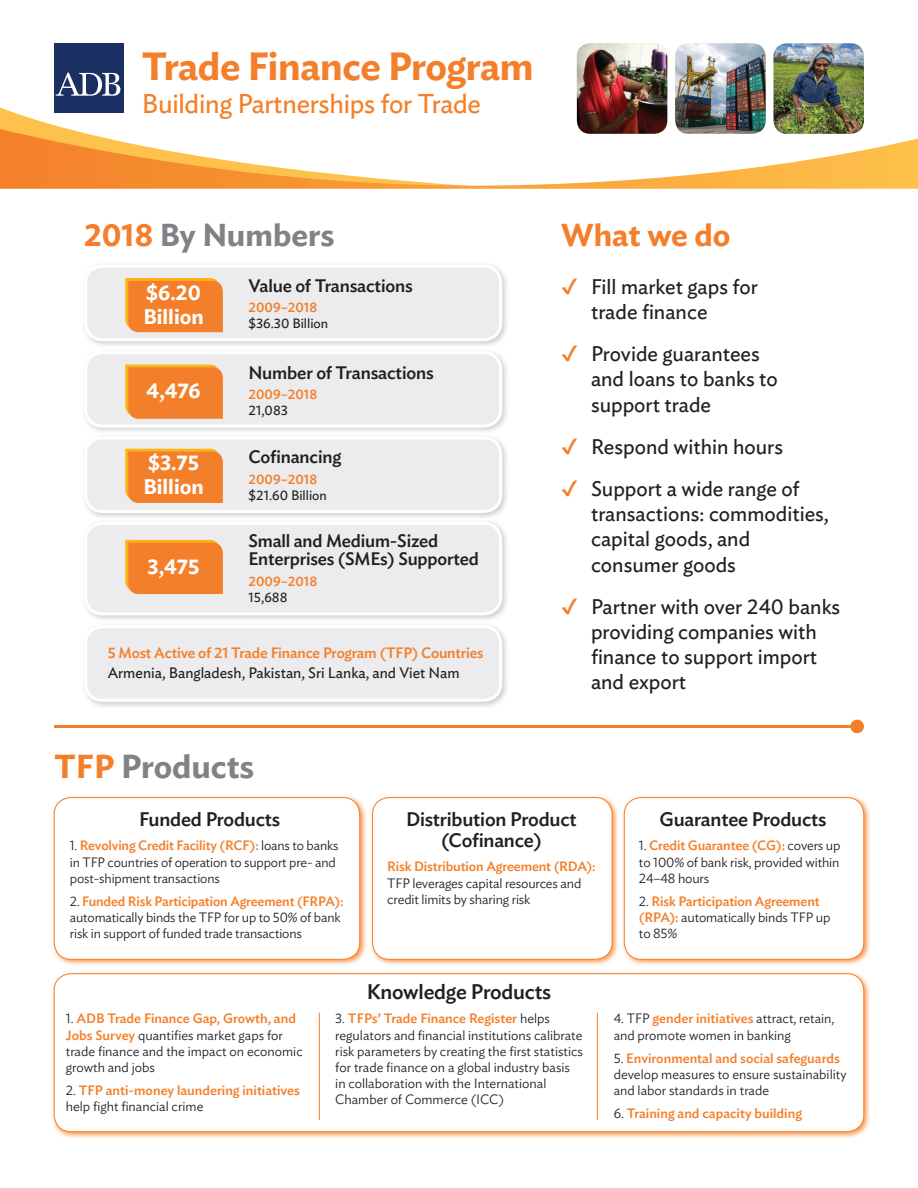
<style>
.page{position:relative;width:918px;height:1188px;background:#fff}
.page>*{position:absolute;margin:0;border:0;box-sizing:border-box;transform-origin:0 0}
.t1{font:600 39px "Ideal Sans";letter-spacing:-.01em;color:#f47f2a}
.t2{font:600 33px "Ideal Sans";color:#808285}
.t3{font:600 31.5px "Ideal Sans";color:#808285}
.t4{font:600 31.5px "Ideal Sans";color:#f47f2a}
.t5{font:27px "Ideal Sans";letter-spacing:-.01em;color:#f47f28}
.t6{font:21px/25.2px "Ideal Sans";color:#231f20}
.t7{font:600 21px/24px "Ideal Sans";color:#fff}
.t8{font:500 21px "Ideal Sans";letter-spacing:-.01em;color:#231f20}
.t9{font:500 19.5px/21px "Ideal Sans";letter-spacing:-.01em;color:#231f20;text-align:center}
.t10{font:500 18px/18px "Ideal Sans";letter-spacing:-.01em;color:#231f20}
.t11{font:500 15px "Ideal Sans";letter-spacing:-.01em;color:#f47f2a}
.t12{font:15px "Ideal Sans";color:#231f20}
.t13{font:300 13.5px/16.2px "Ideal Sans";color:#231f20}
.t14{font:500 13.5px/16.2px "Ideal Sans";color:#f47f2a}
.t15{font:13.5px "Ideal Sans";color:#231f20}
.s1{color:#f47f2a}
.s2{font-weight:500;color:#f47f2a}
.s3{font-weight:300;color:#231f20}
</style>
<div class="page">
<img style="left:52px;top:972px;width:818px;height:166px">
<div style="left:54px;top:974px;width:810px;height:158px;background:#fff;border-radius:17px"></div>
<div style="left:54px;top:974px;width:810px;height:158px;border:1px solid #f47f2a;border-radius:17px"></div>
<img style="left:52px;top:795px;width:314px;height:170px">
<div style="left:54px;top:798px;width:306px;height:161px;background:#fff;border-radius:17px"></div>
<div style="left:54px;top:797px;width:306px;height:163px;border:1px solid #f47f2a;border-radius:17px"></div>
<img style="left:370px;top:795px;width:248px;height:170px">
<div style="left:373px;top:798px;width:239px;height:161px;background:#fff;border-radius:17px"></div>
<div style="left:372px;top:797px;width:240px;height:163px;border:1px solid #f47f2a;border-radius:17px"></div>
<img style="left:622px;top:795px;width:248px;height:170px">
<div style="left:624px;top:798px;width:240px;height:161px;background:#fff;border-radius:17px"></div>
<div style="left:624px;top:797px;width:240px;height:163px;border:1px solid #f47f2a;border-radius:17px"></div>
<img style="left:85px;top:264px;width:422px;height:443px">
<div style="left:86px;top:523px;width:415px;height:91px;background:#ececee;border-radius:17px"></div>
<div style="left:84px;top:522px;width:418px;height:93px;border:3px solid #fff;border-radius:17px"></div>
<div style="left:86px;top:627px;width:415px;height:73px;background:#ececee;border-radius:17px"></div>
<div style="left:84px;top:625px;width:418px;height:77px;border:3px solid #fff;border-radius:17px"></div>
<img style="left:85px;top:519px;width:422px;height:1px">
<div style="left:86px;top:438px;width:415px;height:74px;background:#ececee;border-radius:17px"></div>
<div style="left:84px;top:436px;width:418px;height:77px;border:3px solid #fff;border-radius:17px"></div>
<img style="left:85px;top:434px;width:422px;height:1px">
<div style="left:86px;top:353px;width:415px;height:73px;background:#ececee;border-radius:17px"></div>
<div style="left:84px;top:351px;width:418px;height:77px;border:3px solid #fff;border-radius:17px"></div>
<div style="left:86px;top:266px;width:415px;height:74px;background:#ececee;border-radius:17px"></div>
<div style="left:84px;top:265px;width:418px;height:76px;border:3px solid #fff;border-radius:17px"></div>
<div style="left:54px;top:43px;width:70px;height:70px;background:#1b2f62"></div>
<svg style="left:56px;top:73px;width:64px;height:22px"></svg>
<img style="left:577px;top:43px;width:90px;height:86px">
<img style="left:675px;top:43px;width:91px;height:86px">
<img style="left:774px;top:43px;width:90px;height:86px">
<svg style="left:0;top:95px;width:117px;height:34px"></svg>
<svg style="left:0;top:129px;width:918px;height:60px"></svg>
<hr style="left:54px;top:725px;width:807px;height:3px;background:#f47f2a">
<div style="left:850px;top:720px;width:14px;height:13px;background:#f47f2a;border-radius:50%"></div>
<hr style="left:319px;top:1013px;width:1px;height:107px;background:#f47f2a">
<hr style="left:597px;top:1013px;width:1px;height:107px;background:#f47f2a">
<svg style="left:125px;top:540px;width:98px;height:54px;background:#f4842c"></svg>
<svg style="left:125px;top:449px;width:98px;height:54px;background:#f4842c"></svg>
<svg style="left:125px;top:365px;width:98px;height:54px;background:#f4852d"></svg>
<svg style="left:125px;top:278px;width:98px;height:54px;background:#f4852c"></svg>
<h1 class="t1" style="left:142px;top:36px;width:394px">Trade Finance Program</h1>
<h3 class="t5" style="left:142px;top:84px;width:341px">Building Partnerships for Trade</h3>
<h3 class="t3" style="left:84px;top:210px;width:252px"><span class="s1">2018</span> By Numbers</h3>
<h3 class="t4" style="left:561px;top:210px;width:171px">What we do</h3>
<h3 class="t7" style="left:143px;top:279px;width:62px">$6.20<br>Billion</h3>
<h3 class="t7" style="left:147px;top:377px;width:55px">4,476</h3>
<h3 class="t7" style="left:143px;top:449px;width:62px">$3.75<br>Billion</h3>
<h3 class="t7" style="left:148px;top:553px;width:53px">3,475</h3>
<h3 class="t10" style="left:249px;top:275px;width:166px">Value of Transactions</h3>
<p class="t14" style="left:249px;top:298px;width:70px">2009–2018</p>
<p class="t15" style="left:249px;top:314px;width:81px">$36.30 Billion</p>
<h3 class="t10" style="left:249px;top:362px;width:187px">Number of Transactions</h3>
<p class="t14" style="left:249px;top:385px;width:70px">2009–2018</p>
<p class="t15" style="left:249px;top:400px;width:41px">21,083</p>
<h3 class="t10" style="left:249px;top:447px;width:94px">Cofinancing</h3>
<p class="t14" style="left:249px;top:470px;width:70px">2009–2018</p>
<p class="t15" style="left:249px;top:485px;width:80px">$21.60 Billion</p>
<h3 class="t10" style="left:249px;top:530px;width:232px">Small and Medium-Sized<br>Enterprises (SMEs) Supported</h3>
<p class="t14" style="left:249px;top:572px;width:70px">2009–2018</p>
<p class="t15" style="left:249px;top:587px;width:40px">15,688</p>
<p class="t11" style="left:108px;top:642px;width:377px">5 Most Active of 21 Trade Finance Program (TFP) Countries</p>
<p class="t12" style="left:108px;top:661px;width:354px">Armenia, Bangladesh, Pakistan, Sri Lanka, and Viet Nam</p>
<h2 class="t2" style="left:54px;top:741px;width:202px"><span class="s1">TFP</span> Products</h2>
<h3 class="t6" style="left:591px;top:272px;width:168px;text-indent:-30px"><span class="s1">✔</span> Fill market gaps for trade finance</h3>
<h3 class="t6" style="left:591px;top:340px;width:188px;text-indent:-30px"><span class="s1">✔</span> Provide guarantees and loans to banks to support trade</h3>
<h3 class="t6" style="left:561px;top:432px;width:223px"><span class="s1">✔</span> Respond within hours</h3>
<h3 class="t6" style="left:591px;top:475px;width:239px;text-indent:-30px"><span class="s1">✔</span> Support a wide range of transactions: commodities, capital goods, and consumer goods</h3>
<h3 class="t6" style="left:591px;top:592px;width:251px;text-indent:-30px"><span class="s1">✔</span> Partner with over 240 banks providing companies with finance to support import and export</h3>
<h3 class="t9" style="left:139px;top:807px;width:143px">Funded Products</h3>
<p class="t13" style="left:70px;top:837px;width:270px">1. <span class="s2">Revolving Credit Facility (RCF):</span> loans to banks in TFP countries of operation to support pre- and post-shipment transactions</p>
<p class="t13" style="left:70px;top:892px;width:275px">2. <span class="s2">Funded Risk Participation Agreement (FRPA): </span>automatically binds the TFP for up to 50% of bank risk in support of funded trade transactions</p>
<h3 class="t9" style="left:406px;top:807px;width:172px">Distribution Product (Cofinance)</h3>
<p class="t14" style="left:387px;top:858px;width:210px">Risk Distribution Agreement (RDA):</p>
<p class="t13" style="left:387px;top:874px;width:196px">TFP leverages capital resources and credit limits by sharing risk</p>
<h3 class="t8" style="left:367px;top:975px;width:186px">Knowledge Products</h3>
<h3 class="t9" style="left:660px;top:807px;width:169px">Guarantee Products</h3>
<p class="t13" style="left:639px;top:837px;width:203px;text-align:justify">1. <span class="s2">Credit Guarantee (CG):</span> covers up to 100% of bank risk, provided within 24–48 hours</p>
<p class="t14" style="left:639px;top:892px;width:193px"><span class="s3">2.</span> Risk Participation Agreement (RPA): <span class="s3">automatically binds TFP up to 85%</span></p>
<p class="t13" style="left:66px;top:1009px;width:239px">1. <span class="s2">ADB Trade Finance Gap, Growth, and<br>Jobs Survey</span> quantifies market gaps for trade finance and the impact on economic growth and jobs</p>
<p class="t14" style="left:66px;top:1081px;width:236px"><span class="s3">2.</span> TFP anti-money laundering initiatives <span class="s3">help fight financial crime</span></p>
<p class="t13" style="left:335px;top:1009px;width:249px">3. <span class="s2">TFPs’ Trade Finance Register</span> helps regulators and financial institutions calibrate risk parameters by creating the first statistics for trade finance on a global industry basis in collaboration with the International Chamber of Commerce (ICC)</p>
<p class="t13" style="left:614px;top:1009px;width:222px">4. TFP <span class="s2">gender initiatives</span> attract, retain, and promote women in banking</p>
<p class="t13" style="left:614px;top:1049px;width:234px">5. <span class="s2">Environmental and social safeguards </span>develop measures to ensure sustainability and labor standards in trade</p>
<p class="t14" style="left:614px;top:1104px;width:190px"><span class="s3">6.</span> Training and capacity building</p>
</div>
